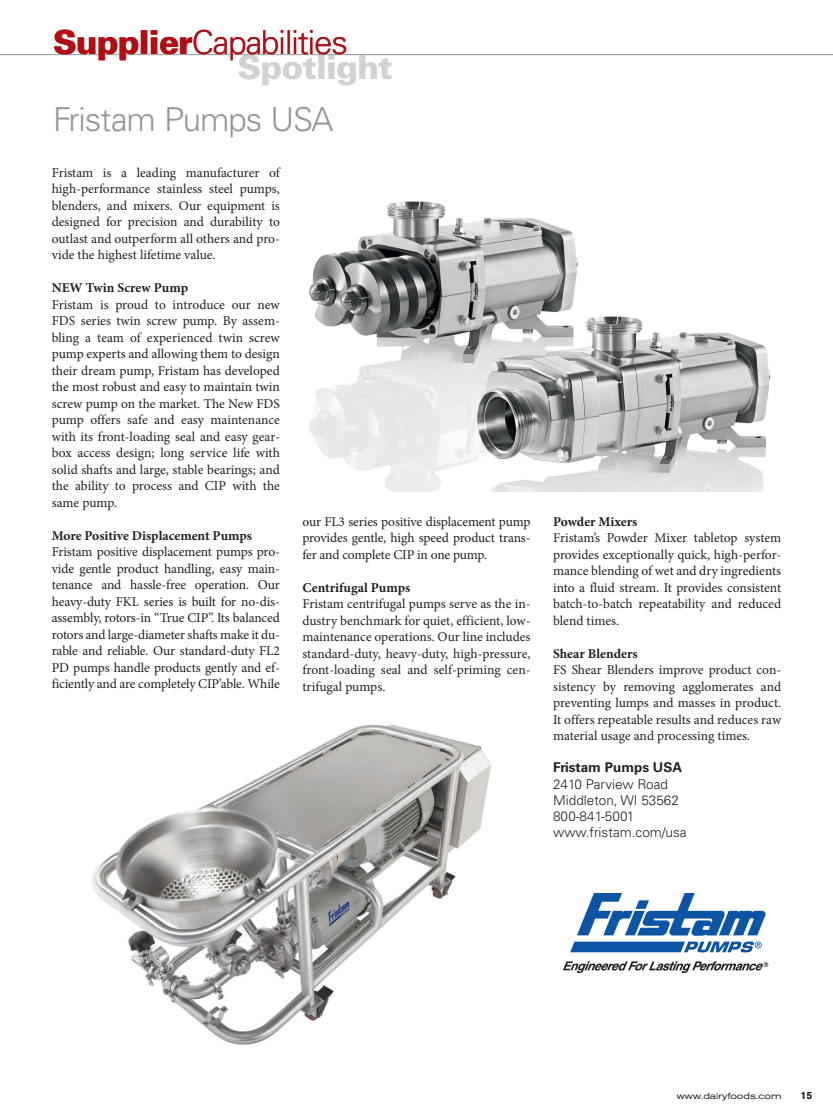
<style>
.page{position:relative;width:833px;height:1116px;background:#fff}
.page>*{position:absolute;margin:0;border:0;box-sizing:border-box;transform-origin:0 0}
.t1{font:300 33px "Univers";letter-spacing:-.03em;color:#b00d15}
.t2{font:300 33px "Univers";letter-spacing:-.03em;color:#939598}
.t3{font:900 33px "Univers";letter-spacing:-.03em;color:#d1d2d4}
.t4{font:13.5px/16.5px "Minion Pro";letter-spacing:-.005em;color:#231f20;text-align:justify}
.t5{font:700 13.5px "Minion Pro";color:#231f20}
.t6{font:300 13.5px/16.2px "Univers";color:#231f20}
.t7{font:700 13.5px "Univers";color:#231f20}
.t8{font:700 10.5px "Akzidenz Grotesk BE";color:#231f20}
.t9{font:expanded 9px "Akzidenz Grotesk BE";color:#231f20}
.s1{font-weight:900}
</style>
<div class="page">
<hr style="left:0;top:54px;width:832px;height:1px;background:#939598">
<img style="left:309px;top:201px;width:462px;height:291px">
<img style="left:92px;top:724px;width:400px;height:321px">
<img style="left:563px;top:894px;width:206px;height:79px">
<h1 class="t1" style="left:53px;top:23px;width:296px"><span class="s1">Supplier</span>Capabilities</h1>
<h1 class="t3" style="left:238px;top:46px;width:157px">Spotlight</h1>
<h1 class="t2" style="left:53px;top:99px;width:282px">Fristam Pumps USA</h1>
<p class="t4" style="left:52px;top:164px;width:230px">Fristam is a leading manufacturer of high-performance stainless steel pumps, blenders, and mixers. Our equipment is designed for precision and durability to outlast and outperform all others and pro&shy;vide the highest lifetime value.</p>
<p class="t5" style="left:52px;top:279px;width:138px">NEW Twin Screw Pump</p>
<p class="t4" style="left:52px;top:296px;width:230px">Fristam is proud to introduce our new FDS series twin screw pump. By assem&shy;bling a team of experienced twin screw pump experts and allowing them to design their dream pump, Fristam has developed the most robust and easy to maintain twin screw pump on the market. The New FDS pump offers safe and easy maintenance with its front-loading seal and easy gear&shy;box access design; long service life with solid shafts and large, stable bearings; and the ability to process and CIP with the same pump.</p>
<p class="t5" style="left:52px;top:526px;width:202px">More Positive Displacement Pumps</p>
<p class="t4" style="left:52px;top:544px;width:230px">Fristam positive displacement pumps pro&shy;vide gentle product handling, easy main&shy;tenance and hassle-free operation. Our heavy-duty FKL series is built for no-dis&shy;assembly, rotors-in “True CIP”. Its balanced rotors and large-diameter shafts make it du&shy;rable and reliable. Our standard-duty FL2<br>PD pumps handle products gently and ef&shy;ficiently and are completely CIP’able. While</p>
<p class="t4" style="left:302px;top:513px;width:230px">our FL3 series positive displacement pump provides gentle, high speed product trans&shy;fer and complete CIP in one pump.</p>
<p class="t5" style="left:302px;top:578px;width:109px">Centrifugal Pumps</p>
<p class="t4" style="left:302px;top:596px;width:230px">Fristam centrifugal pumps serve as the in&shy;dustry benchmark for quiet, efficient, low&shy;maintenance operations. Our line includes standard-duty, heavy-duty, high-pressure, front-loading seal and self-priming cen&shy;trifugal pumps.</p>
<p class="t5" style="left:553px;top:512px;width:86px">Powder Mixers</p>
<p class="t4" style="left:553px;top:530px;width:230px">Fristam’s Powder Mixer tabletop system provides exceptionally quick, high-perfor&shy;mance blending of wet and dry ingredients into a fluid stream. It provides consistent batch-to-batch repeatability and reduced blend times.</p>
<p class="t5" style="left:553px;top:644px;width:86px">Shear Blenders</p>
<p class="t4" style="left:553px;top:662px;width:230px">FS Shear Blenders improve product con&shy;sistency by removing agglomerates and preventing lumps and masses in product.<br>It offers repeatable results and reduces raw material usage and processing times.</p>
<p class="t7" style="left:553px;top:760px;width:130px">Fristam Pumps USA</p>
<p class="t6" style="left:553px;top:776px;width:135px">2410 Parview Road<br>Middleton, WI 53562<br>800-841-5001 www.fristam.com/usa</p>
<p class="t9" style="left:676px;top:1091px;width:106px">www.dairyfoods.com</p>
<p class="t8" style="left:800px;top:1089px;width:13px">15</p>
</div>
